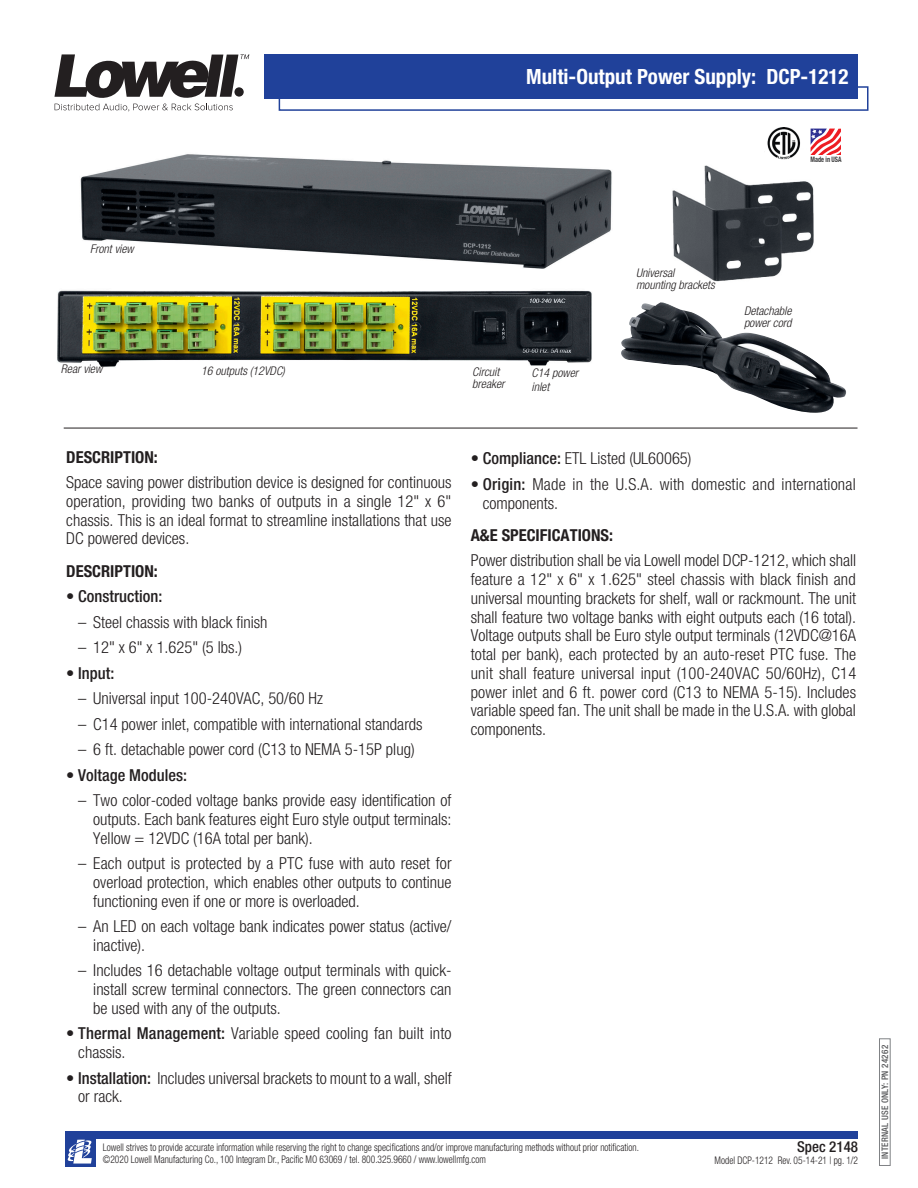
<style>
.page{position:relative;width:918px;height:1188px;background:#fff}
.page>*{position:absolute;margin:0;border:0;box-sizing:border-box;transform-origin:0 0}
.Product_-_Model_No{font:700 condensed 21px "Helvetica Neue LT Std";color:#fff}
.Paragraph_titles{font:300 condensed 16.5px/18.8px "Helvetica Neue LT Std";color:#231f20;text-align:justify}
.A_E_text{font:300 condensed 16.5px/18.8px "Helvetica Neue LT Std";color:#231f20;text-align:justify}
.Bullet_Points{font:700 condensed 16.5px "Helvetica Neue LT Std";color:#231f20}
.Paragraph_titles-2{font:500 condensed 16.5px "Helvetica Neue LT Std";color:#231f20}
.t1{font:500 condensed 15px "Helvetica Neue LT Std";color:#231f20}
.Product_-_Body_Descr{font:italic 300 condensed 12px/12px "Helvetica Neue LT Std";color:#231f20}
.t2{font:300 condensed 10.5px/12px "Helvetica Neue LT Std";color:#231f20;scale:.9 1}
.t3{font:500 condensed 9px "Helvetica Neue LT Std";letter-spacing:.03em;color:#57585a}
.t4{font:700 condensed 7.5px "Helvetica Neue LT Std";color:#3e3e3f;scale:.83 1}
.s1{font-weight:300}
.s2{font-weight:500}
</style>
<div class="page">
<div style="left:264px;top:54px;width:594px;height:45px;background:#20419a"></div>
<svg style="left:54px;top:54px;width:195px;height:57px"></svg>
<div style="left:65px;top:1131px;width:793px;height:7px;background:#20419a"></div>
<div style="left:65px;top:1133px;width:30px;height:34px;background:#20419a"></div>
<svg style="left:67px;top:1140px;width:25px;height:24px"></svg>
<div style="left:879px;top:1038px;width:12px;height:128px;border:1px solid #808285"></div>
<img style="left:57px;top:290px;width:535px;height:77px">
<img style="left:80px;top:154px;width:532px;height:115px">
<img style="left:672px;top:165px;width:142px;height:117px">
<img style="left:621px;top:302px;width:225px;height:111px">
<svg style="left:278px;top:86px;width:591px;height:25px"></svg>
<svg style="left:811px;top:129px;width:30px;height:26px"></svg>
<hr style="left:64px;top:428px;width:794px;height:1px;background:#231f20">
<img style="left:767px;top:127px;width:34px;height:33px">
<p class="Product_-_Model_No" style="left:526px;top:64px;width:324px">Multi-Output Power Supply: DCP-1212</p>
<p class="t4" style="left:810px;top:155px;width:39px">Made in USA</p>
<p class="Product_-_Body_Descr" style="left:90px;top:243px;width:45px">Front view</p>
<p class="Product_-_Body_Descr" style="left:61px;top:363px;width:43px">Rear view</p>
<p class="Product_-_Body_Descr" style="left:201px;top:365px;width:85px">16 outputs (12VDC)</p>
<p class="Product_-_Body_Descr" style="left:472px;top:366px;width:34px">Circuit breaker</p>
<p class="Product_-_Body_Descr" style="left:532px;top:367px;width:48px;line-height:13.5px">C14 power inlet</p>
<p class="Product_-_Body_Descr" style="left:636px;top:267px;width:40px">Universal</p>
<p class="Product_-_Body_Descr" style="left:636px;top:279px;width:80px">mounting brackets</p>
<p class="Product_-_Body_Descr" style="left:744px;top:305px;width:49px">Detachable power cord</p>
<p class="Bullet_Points" style="left:66px;top:447px;width:93px">DESCRIPTION:</p>
<p class="Paragraph_titles" style="left:66px;top:473px;width:387px">Space saving power distribution device is designed for continuous operation, providing two banks of outputs in a single 12" x 6" chassis. This is an ideal format to streamline installations that use DC powered devices.</p>
<p class="Bullet_Points" style="left:66px;top:561px;width:93px">DESCRIPTION:</p>
<p class="Paragraph_titles-2" style="left:66px;top:586px;width:98px"><span class="s1">•</span> Construction:</p>
<p class="Paragraph_titles" style="left:78px;top:612px;width:191px">– Steel chassis with black finish</p>
<p class="Paragraph_titles" style="left:78px;top:638px;width:165px">– 12" x 6" x 1.625" (5 lbs.)</p>
<p class="Paragraph_titles-2" style="left:66px;top:663px;width:50px"><span class="s1">•</span> Input:</p>
<p class="Paragraph_titles" style="left:78px;top:689px;width:246px">– Universal input 100-240VAC, 50/60 Hz</p>
<p class="Paragraph_titles" style="left:78px;top:714px;width:346px">– C14 power inlet, compatible with international standards</p>
<p class="Paragraph_titles" style="left:78px;top:740px;width:338px">– 6 ft. detachable power cord (C13 to NEMA 5-15P plug)</p>
<p class="Paragraph_titles-2" style="left:66px;top:765px;width:122px"><span class="s1">•</span> Voltage Modules:</p>
<p class="Paragraph_titles" style="left:93px;top:791px;width:360px;text-indent:-15px">– Two color-coded voltage banks provide easy identification of outputs. Each bank features eight Euro style output terminals:<br>Yellow = 12VDC (16A total per bank).</p>
<p class="Paragraph_titles" style="left:93px;top:854px;width:360px;text-indent:-15px">– Each output is protected by a PTC fuse with auto reset for overload protection, which enables other outputs to continue functioning even if one or more is overloaded.</p>
<p class="Paragraph_titles" style="left:93px;top:917px;width:360px;text-indent:-15px">– An LED on each voltage bank indicates power status (active/ inactive).</p>
<p class="Paragraph_titles" style="left:93px;top:961px;width:360px;text-indent:-15px">– Includes 16 detachable voltage output terminals with quick&shy;install screw terminal connectors. The green connectors can be used with any of the outputs.</p>
<p class="Paragraph_titles" style="left:78px;top:1024px;width:375px;text-indent:-12px">• <span class="s2">Thermal Management:</span> Variable speed cooling fan built into chassis.</p>
<p class="Paragraph_titles" style="left:78px;top:1068px;width:375px;text-indent:-12px">• <span class="s2">Installation:</span> Includes universal brackets to mount to a wall, shelf or rack.</p>
<p class="Paragraph_titles" style="left:471px;top:449px;width:222px">• <span class="s2">Compliance:</span> ETL Listed (UL60065)</p>
<p class="Paragraph_titles" style="left:483px;top:475px;width:374px;text-indent:-12px">• <span class="s2">Origin:</span> Made in the U.S.A. with domestic and international components.</p>
<p class="Bullet_Points" style="left:471px;top:525px;width:144px">A&amp;E SPECIFICATIONS:</p>
<p class="A_E_text" style="left:471px;top:551px;width:387px">Power distribution shall be via Lowell model DCP-1212, which shall feature a 12" x 6" x 1.625" steel chassis with black finish and universal mounting brackets for shelf, wall or rackmount. The unit shall feature two voltage banks with eight outputs each (16 total).<br>Voltage outputs shall be Euro style output terminals (12VDC@16A total per bank), each protected by an auto-reset PTC fuse. The unit shall feature universal input (100-240VAC 50/60Hz), C14 power inlet and 6 ft. power cord (C13 to NEMA 5-15). Includes variable speed fan. The unit shall be made in the U.S.A. with global components.</p>
<p class="t2" style="left:103px;top:1141px;width:597px">Lowell strives to provide accurate information while reserving the right to change specifications and/or improve manufacturing methods without prior notification. ©2020 Lowell Manufacturing Co., 100 Integram Dr., Pacific MO 63069 / tel. 800.325.9660 / www.lowellmfg.com</p>
<p class="t1" style="left:797px;top:1138px;width:63px">Spec 2148</p>
<p class="t2" style="left:715px;top:1155px;width:161px">Model DCP-1212 Rev. 05-14-21 | pg. 1/2</p>
<p class="t3" style="left:879px;top:1159px;width:115px;rotate:-90deg">INTERNAL USE ONLY: PN 24262</p>
</div>
